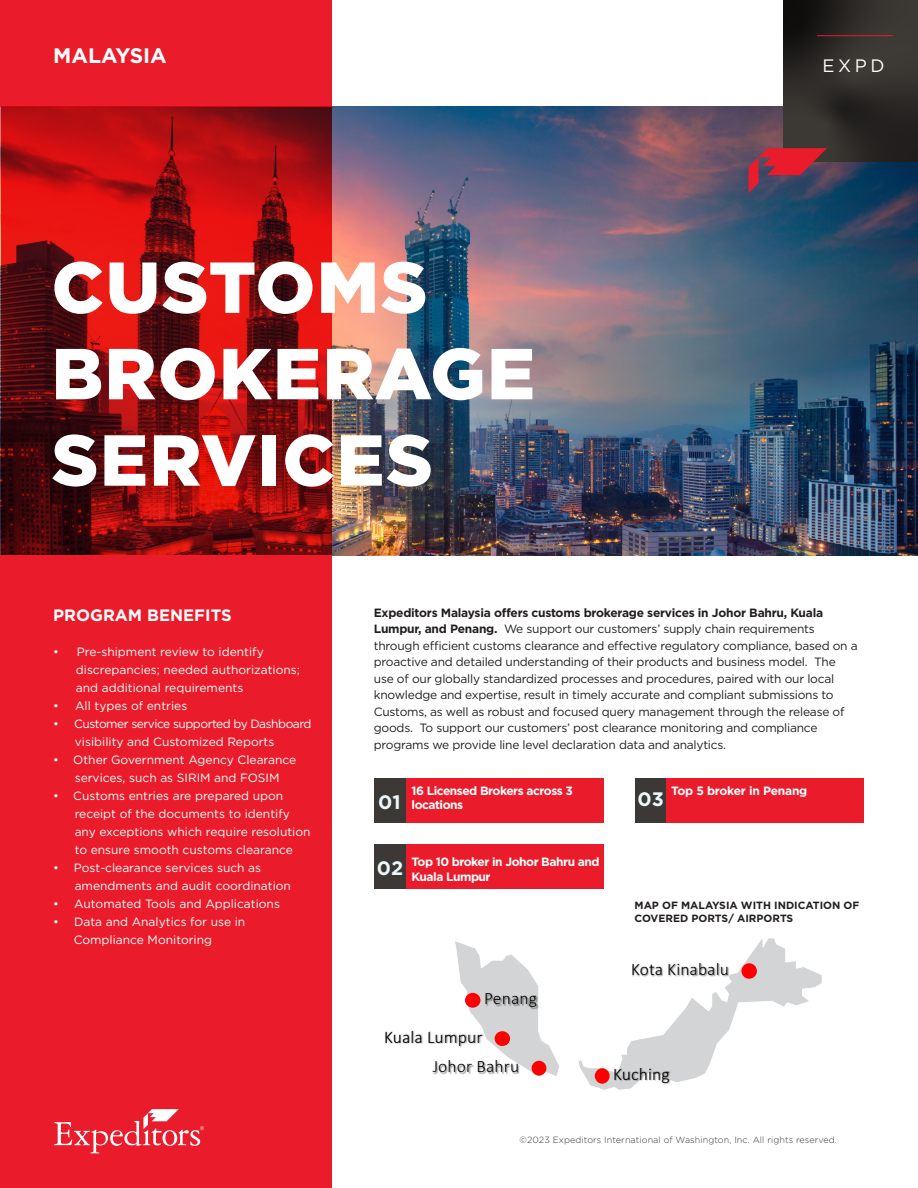
<style>
.page{position:relative;width:918px;height:1188px;background:#fff}
.page>*{position:absolute;margin:0;border:0;box-sizing:border-box;transform-origin:0 0}
.t1{font:900 72px "Gotham";letter-spacing:.02em;color:#fff}
.t2{font:700 21px "Gotham";color:#fff}
.t3{font:700 19.5px "Gotham";color:#ebf7fa}
.t4{font:700 19.5px "Gotham";color:#ebf7f9}
.t5{font:18px "Gotham";color:#fff}
.t6{font:300 17.55px/29.5px "Calibri";letter-spacing:.01em;color:#000}
.t7{font:700 16.5px "Gotham";color:#fff}
.t8{font:12px/16.5px "Gotham";letter-spacing:-.02em;color:#231f20}
.t9{font:12px "Gotham";color:#fff}
.t10{font:700 12px/14.4px "Gotham";letter-spacing:-.04em;color:#fff}
.t11{font:700 12px "Gotham";letter-spacing:-.02em;color:#231f20}
.t12{font:12px "Gotham";letter-spacing:-.04em;color:#fff}
.t13{font:700 12px "Gotham";letter-spacing:-.02em;color:#fff}
.t14{font:700 10.5px/12.6px "Gotham";color:#231f20}
.t15{font:300 9px "Gotham";letter-spacing:.01em;color:#3c3835}
.s1{font-weight:700}
</style>
<div class="page">
<img style="left:0;top:107px;width:918px;height:448px">
<div style="left:374px;top:778px;width:33px;height:45px;background:#3c3835"></div>
<div style="left:374px;top:845px;width:33px;height:44px;background:#3c3835"></div>
<div style="left:635px;top:778px;width:32px;height:45px;background:#3c3835"></div>
<div style="left:0;top:555px;width:331px;height:633px;background:#ea1c2b"></div>
<svg style="left:54px;top:1109px;width:150px;height:44px"></svg>
<img style="left:783px;top:0;width:135px;height:162px">
<hr style="left:817px;top:35px;width:76px;height:1px;background:#ea1c2b">
<svg style="left:749px;top:148px;width:78px;height:45px;background:#8a344a"></svg>
<div style="left:406px;top:778px;width:198px;height:45px;background:#ea1c2b"></div>
<div style="left:406px;top:845px;width:198px;height:44px;background:#ea1c2b"></div>
<div style="left:667px;top:778px;width:197px;height:45px;background:#ea1c2b"></div>
<div style="left:0;top:0;width:332px;height:107px;background:#ea1c2b"></div>
<svg style="left:1px;top:107px;width:331px;height:448px;background:#920e0f"></svg>
<svg style="left:455px;top:941px;width:104px;height:135px"></svg>
<svg style="left:579px;top:938px;width:243px;height:151px"></svg>
<div style="left:495px;top:1031px;width:15px;height:15px;background:#f00;border-radius:50%"></div>
<div style="left:465px;top:993px;width:15px;height:15px;background:#f00;border-radius:50%"></div>
<img style="left:472px;top:982px;width:79px;height:42px">
<img style="left:385px;top:1020px;width:112px;height:30px">
<img style="left:433px;top:1050px;width:32px;height:26px">
<img style="left:465px;top:1050px;width:68px;height:26px">
<div style="left:741px;top:963px;width:16px;height:16px;background:#f00;border-radius:50%"></div>
<img style="left:620px;top:953px;width:36px;height:41px">
<img style="left:656px;top:953px;width:87px;height:41px">
<div style="left:595px;top:1068px;width:15px;height:16px;background:#f00;border-radius:50%"></div>
<img style="left:602px;top:1057px;width:82px;height:33px">
<div style="left:532px;top:1061px;width:14px;height:15px;background:#f00;border-radius:50%"></div>
<p class="t2" style="left:53px;top:41px;width:115px">MALAYSIA</p>
<p class="t1" style="left:52px;top:238px;width:377px">CUSTOMS</p>
<p class="t1" style="left:52px;top:324px;width:485px">BROKERAGE</p>
<p class="t1" style="left:52px;top:411px;width:383px">SERVICES</p>
<p class="t5" style="left:823px;top:54px;width:64px">EXPD</p>
<p class="t7" style="left:53px;top:604px;width:180px">PROGRAM BENEFITS</p>
<p class="t9" style="left:53px;top:644px;width:212px">• Pre-shipment review to identify</p>
<p class="t9" style="left:76px;top:662px;width:226px">discrepancies; needed authorizations;</p>
<p class="t9" style="left:76px;top:680px;width:169px">and additional requirements</p>
<p class="t9" style="left:53px;top:698px;width:136px">• All types of entries</p>
<p class="t12" style="left:53px;top:716px;width:260px">• Customer service supported by Dashboard</p>
<p class="t9" style="left:75px;top:734px;width:201px">visibility and Customized Reports</p>
<p class="t9" style="left:53px;top:752px;width:245px">• Other Government Agency Clearance</p>
<p class="t9" style="left:75px;top:770px;width:206px">services, such as SIRIM and FOSIM</p>
<p class="t9" style="left:53px;top:788px;width:232px">• Customs entries are prepared upon</p>
<p class="t9" style="left:75px;top:806px;width:217px">receipt of the documents to identify</p>
<p class="t9" style="left:75px;top:824px;width:237px">any exceptions which require resolution</p>
<p class="t9" style="left:75px;top:842px;width:220px">to ensure smooth customs clearance</p>
<p class="t9" style="left:53px;top:860px;width:210px">• Post-clearance services such as</p>
<p class="t9" style="left:75px;top:878px;width:218px">amendments and audit coordination</p>
<p class="t9" style="left:53px;top:896px;width:228px">• Automated Tools and Applications</p>
<p class="t9" style="left:53px;top:914px;width:194px">• Data and Analytics for use in</p>
<p class="t9" style="left:74px;top:932px;width:140px">Compliance Monitoring</p>
<p class="t11" style="left:374px;top:604px;width:451px">Expeditors Malaysia offers customs brokerage services in Johor Bahru, Kuala</p>
<p class="t8" style="left:374px;top:620px;width:442px"><span class="s1">Lumpur, and Penang.</span> We support our customers’ supply chain requirements</p>
<p class="t8" style="left:374px;top:637px;width:485px">through efficient customs clearance and effective regulatory compliance, based on a</p>
<p class="t8" style="left:374px;top:653px;width:463px">proactive and detailed understanding of their products and business model. The</p>
<p class="t8" style="left:374px;top:670px;width:462px">use of our globally standardized processes and procedures, paired with our local</p>
<p class="t8" style="left:374px;top:686px;width:472px">knowledge and expertise, result in timely accurate and compliant submissions to<br>Customs, as well as robust and focused query management through the release of goods. To support our customers’ post clearance monitoring and compliance</p>
<p class="t8" style="left:374px;top:736px;width:354px">programs we provide line level declaration data and analytics.</p>
<h3 class="t3" style="left:378px;top:789px;width:24px">01</h3>
<p class="t10" style="left:412px;top:783px;width:163px">16 Licensed Brokers across 3 locations</p>
<h3 class="t3" style="left:638px;top:787px;width:28px">03</h3>
<p class="t13" style="left:671px;top:783px;width:138px">Top 5 broker in Penang</p>
<h3 class="t4" style="left:377px;top:855px;width:28px">02</h3>
<p class="t10" style="left:412px;top:855px;width:189px">Top 10 broker in Johor Bahru and</p>
<p class="t10" style="left:412px;top:869px;width:81px">Kuala Lumpur</p>
<p class="t6" style="left:484px;top:984px;width:54px">Penang</p>
<p class="t6" style="left:433px;top:1022px;width:88px;text-indent:-49px">Kuala Lumpur<br>Johor Bahru</p>
<p class="t14" style="left:635px;top:899px;width:226px">MAP OF MALAYSIA WITH INDICATION OF<br>COVERED PORTS/ AIRPORTS</p>
<p class="t6" style="left:631px;top:954px;width:99px">Kota Kinabalu</p>
<p class="t6" style="left:613px;top:1059px;width:58px">Kuching</p>
<p class="t15" style="left:520px;top:1134px;width:319px">©2023 Expeditors International of Washington, Inc. All rights reserved.</p>
</div>
